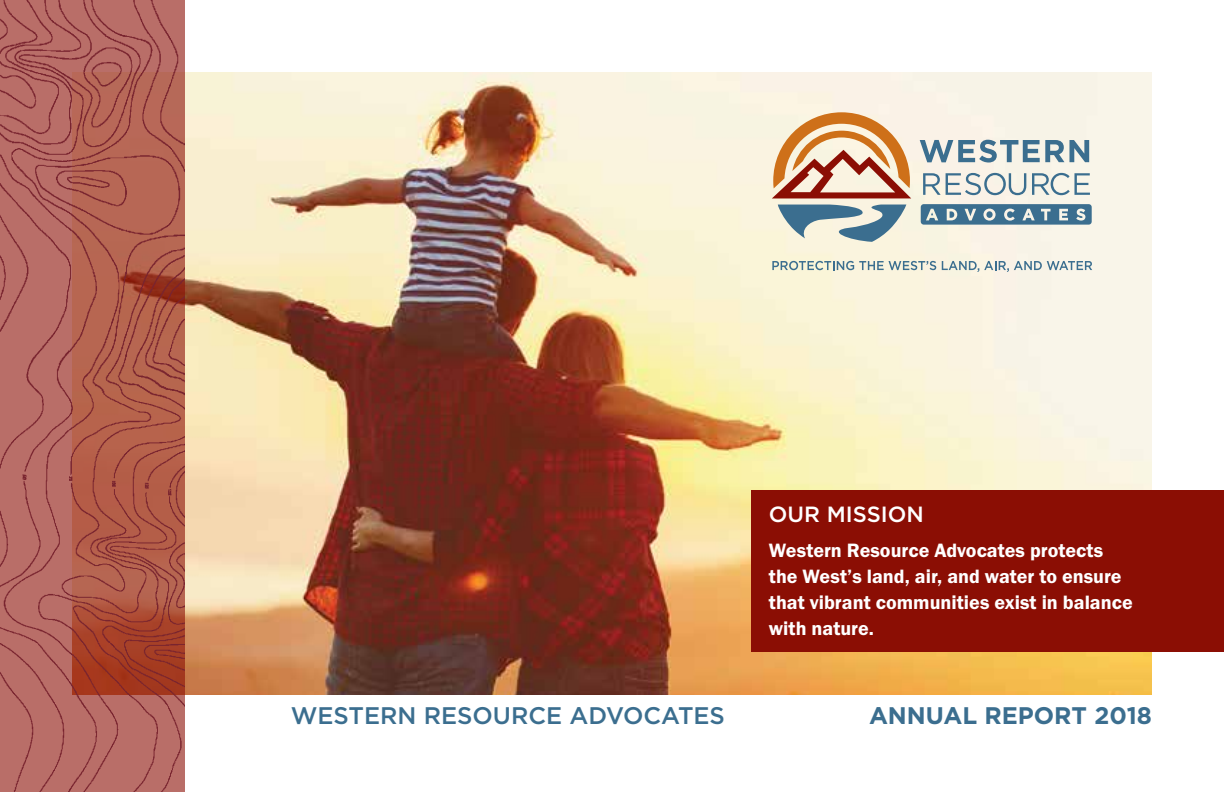
<style>
.page{position:relative;width:1224px;height:792px;background:#fff}
.page>*{position:absolute;margin:0;border:0;box-sizing:border-box;transform-origin:0 0}
.t1{font:500 24px "Gotham";color:#3b6e8f}
.t2{font:700 24px "Gotham";color:#3b6e8f}
.t3{font:500 22px "Gotham";color:#fff}
.t4{font:20px/26px "Franklin Gothic URW Dem";color:#fff}
</style>
<div class="page">
<img style="left:184px;top:72px;width:968px;height:622px">
<svg style="left:772px;top:261px;width:164px;height:9px"></svg>
<svg style="left:942px;top:261px;width:150px;height:11px;background:#becacb"></svg>
<svg style="left:778px;top:205px;width:128px;height:37px;background:#99b0b6"></svg>
<svg style="left:772px;top:112px;width:139px;height:86px;background:#dbaa88"></svg>
<svg style="left:920px;top:140px;width:169px;height:23px;background:#9eb3bd"></svg>
<svg style="left:923px;top:173px;width:103px;height:22px;background:#c1cbcc"></svg>
<svg style="left:1032px;top:173px;width:58px;height:22px"></svg>
<svg style="left:921px;top:204px;width:171px;height:21px;background:#6188a0"></svg>
<div style="left:752px;top:490px;width:472px;height:161px;background:#8b0e04"></div>
<img style="left:0;top:0;width:184px;height:792px">
<p class="t3" style="left:769px;top:499px;width:156px">OUR MISSION</p>
<p class="t4" style="left:769px;top:537px;width:365px">Western Resource Advocates protects the West’s land, air, and water to ensure that vibrant communities exist in balance with nature.</p>
<p class="t1" style="left:291px;top:700px;width:436px">WESTERN RESOURCE ADVOCATES</p>
<p class="t2" style="left:869px;top:700px;width:284px">ANNUAL REPORT 2018</p>
</div>
